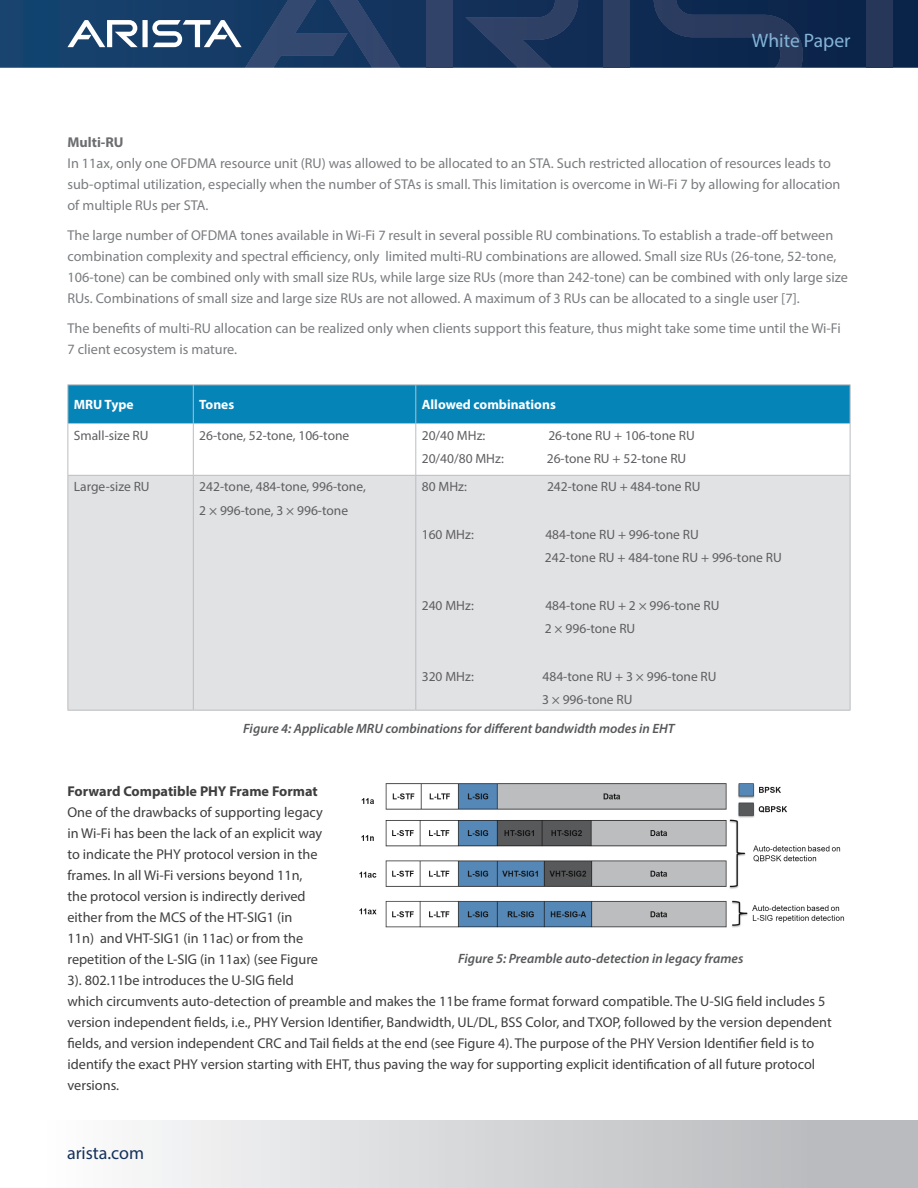
<style>
.page{position:relative;width:918px;height:1188px;background:#fff}
.page>*{position:absolute;margin:0;border:0;box-sizing:border-box;transform-origin:0 0}
.t1{font:19.5px "Myriad Pro";color:#85b4d6}
.t2{font:18px "Myriad Pro";color:#14315b}
.t3{font:14.25px/21px "Myriad Pro";color:#7a7c7f}
.t4{font:14.25px/21px "Myriad Pro";color:#3e3e3f}
.Table_body{font:13.5px "Myriad Pro";color:#5f5f62}
.Paragraph_Style_2{font:italic 600 13.5px "Myriad Pro";color:#57585a}
.Table_head{font:700 13.5px "Myriad Pro";color:#fff}
.s1{font-weight:700;color:#6c6d70}
.s2{font-weight:700}
</style>
<div class="page">
<svg style="left:0;top:0;width:918px;height:68px;background:#103059"></svg>
<div style="left:426px;top:0;width:26px;height:68px;background:#314369"></div>
<svg style="left:465px;top:0;width:113px;height:68px;background:#20375e"></svg>
<svg style="left:67px;top:0;width:333px;height:68px;background:#2f4e75"></svg>
<div style="left:604px;top:0;width:26px;height:68px;background:#2d3e63"></div>
<svg style="left:654px;top:0;width:149px;height:68px;background:#182f55"></svg>
<div style="left:867px;top:0;width:26px;height:68px;background:#273759"></div>
<div style="left:0;top:1120px;width:918px;height:68px;background:linear-gradient(to right,#fff,#b3b4b7)"></div>
<div style="left:69px;top:385px;width:781px;height:38px;background:#0584b8"></div>
<div style="left:69px;top:476px;width:781px;height:234px;background:#e1e2e4"></div>
<hr style="left:193px;top:385px;width:1px;height:38px;background:#bbbdc0">
<hr style="left:415px;top:385px;width:1px;height:38px;background:#bbbdc0">
<hr style="left:850px;top:385px;width:1px;height:38px;background:#bbbdc0">
<hr style="left:68px;top:423px;width:125px;height:1px;background:#bbbdc0">
<hr style="left:193px;top:423px;width:223px;height:1px;background:#bbbdc0">
<hr style="left:193px;top:424px;width:1px;height:51px;background:#bbbdc0">
<hr style="left:416px;top:423px;width:434px;height:1px;background:#bbbdc0">
<hr style="left:415px;top:424px;width:1px;height:51px;background:#bbbdc0">
<hr style="left:850px;top:424px;width:1px;height:51px;background:#bbbdc0">
<hr style="left:68px;top:475px;width:125px;height:1px;background:#bbbdc0">
<hr style="left:193px;top:475px;width:223px;height:1px;background:#bbbdc0">
<hr style="left:193px;top:476px;width:1px;height:234px;background:#bbbdc0">
<hr style="left:416px;top:475px;width:434px;height:1px;background:#bbbdc0">
<hr style="left:415px;top:476px;width:1px;height:234px;background:#bbbdc0">
<hr style="left:850px;top:476px;width:1px;height:234px;background:#bbbdc0">
<hr style="left:68px;top:710px;width:125px;height:1px;background:#bbbdc0">
<hr style="left:193px;top:710px;width:223px;height:1px;background:#bbbdc0">
<hr style="left:416px;top:710px;width:434px;height:1px;background:#bbbdc0">
<hr style="left:68px;top:384px;width:125px;height:1px;background:#bbbdc0">
<hr style="left:68px;top:385px;width:1px;height:38px;background:#bbbdc0">
<hr style="left:193px;top:384px;width:223px;height:1px;background:#bbbdc0">
<hr style="left:416px;top:384px;width:434px;height:1px;background:#bbbdc0">
<hr style="left:68px;top:424px;width:1px;height:51px;background:#bbbdc0">
<hr style="left:68px;top:476px;width:1px;height:234px;background:#bbbdc0">
<img style="left:359px;top:783px;width:486px;height:145px">
<h1 class="t1" style="left:752px;top:29px;width:100px">White Paper</h1>
<p class="t3" style="left:68px;top:131px;width:775px"><span class="s1">Multi-RU<br></span>In 11ax, only one OFDMA resource unit (RU) was allowed to be allocated to an STA. Such restricted allocation of resources leads to sub-optimal utilization, especially when the number of STAs is small. This limitation is overcome in Wi-Fi 7 by allowing for allocation of multiple RUs per STA.</p>
<p class="t3" style="left:68px;top:225px;width:782px">The large number of OFDMA tones available in Wi-Fi 7 result in several possible RU combinations. To establish a trade-off between combination complexity and spectral efficiency, only limited multi-RU combinations are allowed. Small size RUs (26-tone, 52-tone, 106-tone) can be combined only with small size RUs, while large size RUs (more than 242-tone) can be combined with only large size RUs. Combinations of small size and large size RUs are not allowed. A maximum of 3 RUs can be allocated to a single user [7].</p>
<p class="t3" style="left:68px;top:318px;width:775px">The benefits of multi-RU allocation can be realized only when clients support this feature, thus might take some time until the Wi-Fi<br>7 client ecosystem is mature.</p>
<p class="Table_head" style="left:74px;top:396px;width:61px">MRU Type</p>
<p class="Table_head" style="left:199px;top:396px;width:36px">Tones</p>
<p class="Table_head" style="left:422px;top:396px;width:136px">Allowed combinations</p>
<p class="Table_body" style="left:74px;top:427px;width:76px">Small-size RU</p>
<p class="Table_body" style="left:199px;top:427px;width:152px">26-tone, 52-tone, 106-tone</p>
<p class="Table_body" style="left:422px;top:427px;width:65px">20/40 MHz:</p>
<p class="Table_body" style="left:548px;top:427px;width:148px">26-tone RU + 106-tone RU</p>
<p class="Table_body" style="left:422px;top:450px;width:84px">20/40/80 MHz:</p>
<p class="Table_body" style="left:547px;top:450px;width:141px">26-tone RU + 52-tone RU</p>
<p class="Table_body" style="left:74px;top:479px;width:77px">Large-size RU</p>
<p class="Table_body" style="left:199px;top:479px;width:168px">242-tone, 484-tone, 996-tone,</p>
<p class="Table_body" style="left:199px;top:502px;width:150px">2 × 996-tone, 3 × 996-tone</p>
<p class="Table_body" style="left:422px;top:479px;width:47px">80 MHz:</p>
<p class="Table_body" style="left:547px;top:479px;width:155px">242-tone RU + 484-tone RU</p>
<p class="Table_body" style="left:422px;top:526px;width:54px">160 MHz:</p>
<p class="Table_body" style="left:545px;top:526px;width:155px">484-tone RU + 996-tone RU</p>
<p class="Table_body" style="left:545px;top:550px;width:239px">242-tone RU + 484-tone RU + 996-tone RU</p>
<p class="Table_body" style="left:422px;top:597px;width:54px">240 MHz:</p>
<p class="Table_body" style="left:545px;top:597px;width:176px">484-tone RU + 2 × 996-tone RU</p>
<p class="Table_body" style="left:545px;top:620px;width:92px">2 × 996-tone RU</p>
<p class="Table_body" style="left:422px;top:668px;width:54px">320 MHz:</p>
<p class="Table_body" style="left:543px;top:668px;width:176px">484-tone RU + 3 × 996-tone RU</p>
<p class="Table_body" style="left:542px;top:691px;width:92px">3 × 996-tone RU</p>
<p class="Paragraph_Style_2" style="left:243px;top:720px;width:433px">Figure 4: Applicable MRU combinations for different bandwidth modes in EHT</p>
<p class="t4" style="left:68px;top:780px;width:766px"><span class="s2">Forward Compatible PHY Frame Format<br></span>One of the drawbacks of supporting legacy<br>in Wi-Fi has been the lack of an explicit way<br>to indicate the PHY protocol version in the<br>frames. In all Wi-Fi versions beyond 11n,<br>the protocol version is indirectly derived<br>either from the MCS of the HT-SIG1 (in<br>11n) and VHT-SIG1 (in 11ac) or from the<br>repetition of the L-SIG (in 11ax) (see Figure<br>3). 802.11be introduces the U-SIG field<br>which circumvents auto-detection of preamble and makes the 11be frame format forward compatible. The U-SIG field includes 5 version independent fields, i.e., PHY Version Identifier, Bandwidth, UL/DL, BSS Color, and TXOP, followed by the version dependent fields, and version independent CRC and Tail fields at the end (see Figure 4). The purpose of the PHY Version Identifier field is to identify the exact PHY version starting with EHT, thus paving the way for supporting explicit identification of all future protocol versions.</p>
<p class="Paragraph_Style_2" style="left:458px;top:950px;width:287px">Figure 5: Preamble auto-detection in legacy frames</p>
<p class="t2" style="left:67px;top:1142px;width:79px">arista.com</p>
</div>
